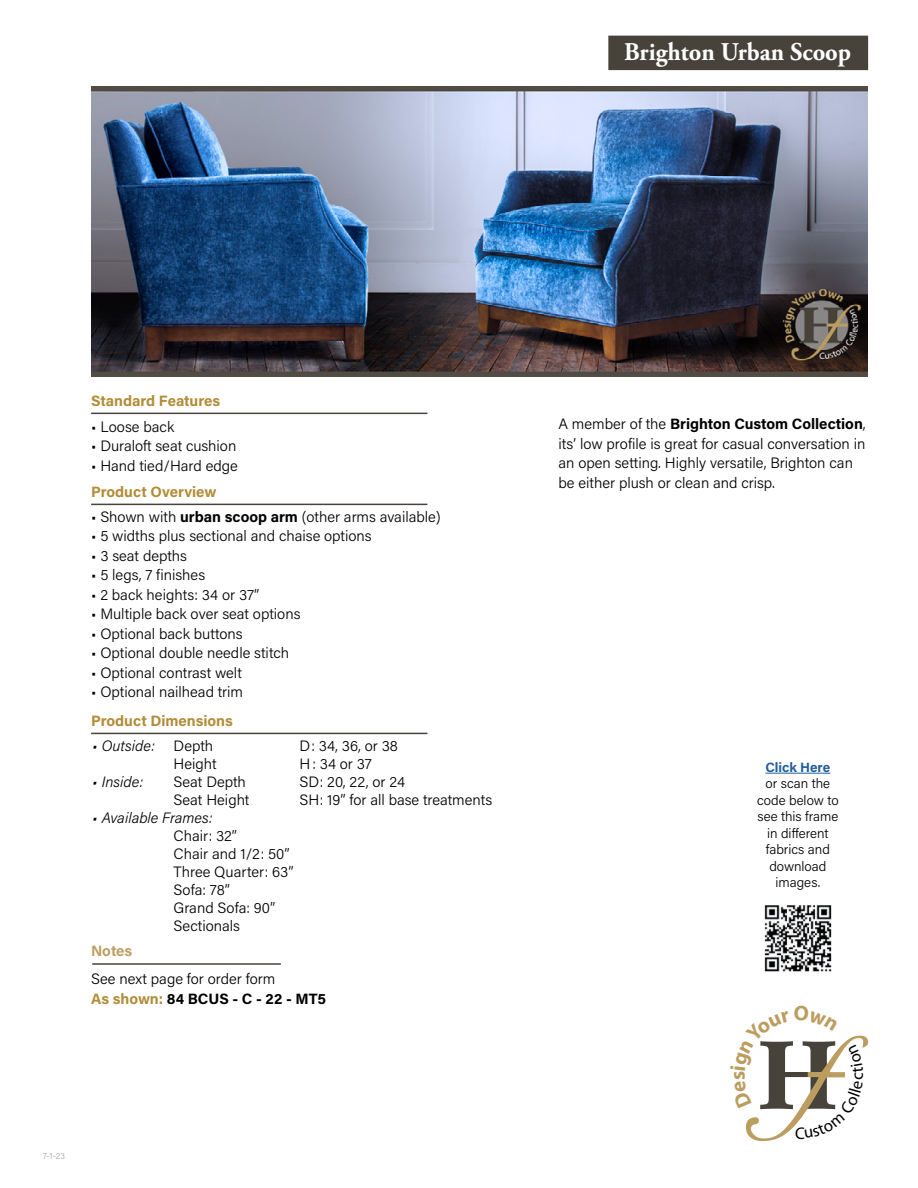
<style>
.page{position:relative;width:918px;height:1188px;background:#fff}
.page>*{position:absolute;margin:0;border:0;box-sizing:border-box;transform-origin:0 0}
.t1{font:700 25.5px "Adobe Garamond Pro";color:#fff;scale:.96 1}
.t2{font:16.8px "Myriad Pro";color:#000}
.t3{font:300 15px/18px "Acumin Pro";color:#000}
.t4{font:700 15px "Acumin Pro";color:#b28c37}
.t5{font:italic 300 15px "Acumin Pro";color:#000}
.t6{font:700 15px "Acumin Pro";letter-spacing:-.005em;color:#bca066}
.t7{font:300 13.5px/16.5px "Acumin Pro";color:#000;text-align:center}
.t8{font:700 13.5px "Acumin Pro";color:#215e9e}
.t9{font:200 9px "Acumin Pro";color:#919396}
.s1{font-weight:700}
.s2{font-weight:700;color:#b28c37}
</style>
<div class="page">
<div style="left:608px;top:36px;width:260px;height:34px;background:#48433a"></div>
<hr style="left:91px;top:413px;width:336px;height:1px;background:#48433a">
<hr style="left:92px;top:963px;width:189px;height:2px;background:#48433a">
<hr style="left:91px;top:733px;width:336px;height:1px;background:#48433a">
<hr style="left:91px;top:504px;width:336px;height:1px;background:#48433a">
<img style="left:91px;top:86px;width:776px;height:291px">
<hr style="left:765px;top:773px;width:65px;height:1px;background:#215e9e">
<img style="left:764px;top:905px;width:68px;height:67px">
<svg style="left:745px;top:1035px;width:124px;height:107px"></svg>
<h1 class="t1" style="left:624px;top:37px;width:238px">Brighton Urban Scoop</h1>
<p class="t4" style="left:91px;top:390px;width:131px">Standard Features</p>
<p class="t3" style="left:91px;top:417px;width:85px">• Loose back</p>
<p class="t3" style="left:91px;top:437px;width:147px">• Duraloft seat cushion</p>
<p class="t3" style="left:91px;top:456px;width:148px">• Hand tied/Hard edge</p>
<p class="t4" style="left:91px;top:481px;width:127px">Product Overview</p>
<p class="t3" style="left:91px;top:507px;width:351px">• Shown with <span class="s1">urban scoop arm</span> (other arms available)</p>
<p class="t3" style="left:91px;top:526px;width:282px">• 5 widths plus sectional and chaise options</p>
<p class="t3" style="left:91px;top:546px;width:97px">• 3 seat depths</p>
<p class="t3" style="left:91px;top:565px;width:116px">• 5 legs, 7 finishes</p>
<p class="t3" style="left:91px;top:585px;width:170px">• 2 back heights: 34 or 37”</p>
<p class="t3" style="left:91px;top:604px;width:211px">• Multiple back over seat options</p>
<p class="t3" style="left:91px;top:624px;width:153px">• Optional back buttons</p>
<p class="t3" style="left:91px;top:643px;width:200px">• Optional double needle stitch</p>
<p class="t3" style="left:91px;top:663px;width:152px">• Optional contrast welt</p>
<p class="t3" style="left:91px;top:682px;width:154px">• Optional nailhead trim</p>
<p class="t4" style="left:91px;top:710px;width:143px">Product Dimensions</p>
<p class="t5" style="left:93px;top:735px;width:64px">• Outside:</p>
<p class="t3" style="left:174px;top:736px;width:41px">Depth</p>
<p class="t3" style="left:300px;top:736px;width:100px">D: 34, 36, or 38</p>
<p class="t3" style="left:174px;top:754px;width:45px">Height</p>
<p class="t3" style="left:300px;top:754px;width:74px">H: 34 or 37</p>
<p class="t5" style="left:93px;top:771px;width:52px">• Inside:</p>
<p class="t3" style="left:174px;top:772px;width:74px">Seat Depth</p>
<p class="t3" style="left:300px;top:772px;width:107px">SD: 20, 22, or 24</p>
<p class="t3" style="left:174px;top:790px;width:77px">Seat Height</p>
<p class="t3" style="left:300px;top:790px;width:194px">SH: 19” for all base treatments</p>
<p class="t5" style="left:93px;top:807px;width:121px">• Available Frames:</p>
<p class="t3" style="left:174px;top:826px;width:121px">Chair: 32”<br>Chair and 1/2: 50”<br>Three Quarter: 63”<br>Sofa: 78”<br>Grand Sofa: 90”<br>Sectionals</p>
<p class="t6" style="left:91px;top:940px;width:43px">Notes</p>
<p class="t3" style="left:91px;top:968px;width:237px;line-height:19.5px">See next page for order form<br><span class="s2">As shown:</span> <span class="s1">84 BCUS - C - 22 - MT5</span></p>
<p class="t9" style="left:43px;top:1149px;width:24px">7-1-23</p>
<p class="t3" style="left:558px;top:414px;width:309px;line-height:19.5px">A member of the <span class="s1">Brighton Custom Collection</span>, its’ low profile is great for casual conversation in an open setting. Highly versatile, Brighton can be either plush or clean and crisp.</p>
<p class="t8" style="left:765px;top:758px;width:66px">Click Here</p>
<p class="t7" style="left:757px;top:775px;width:83px">or scan the code below to see this frame in different fabrics and download images.</p>
<p class="t2" style="left:795px;top:1123px;width:11px">C</p>
</div>
